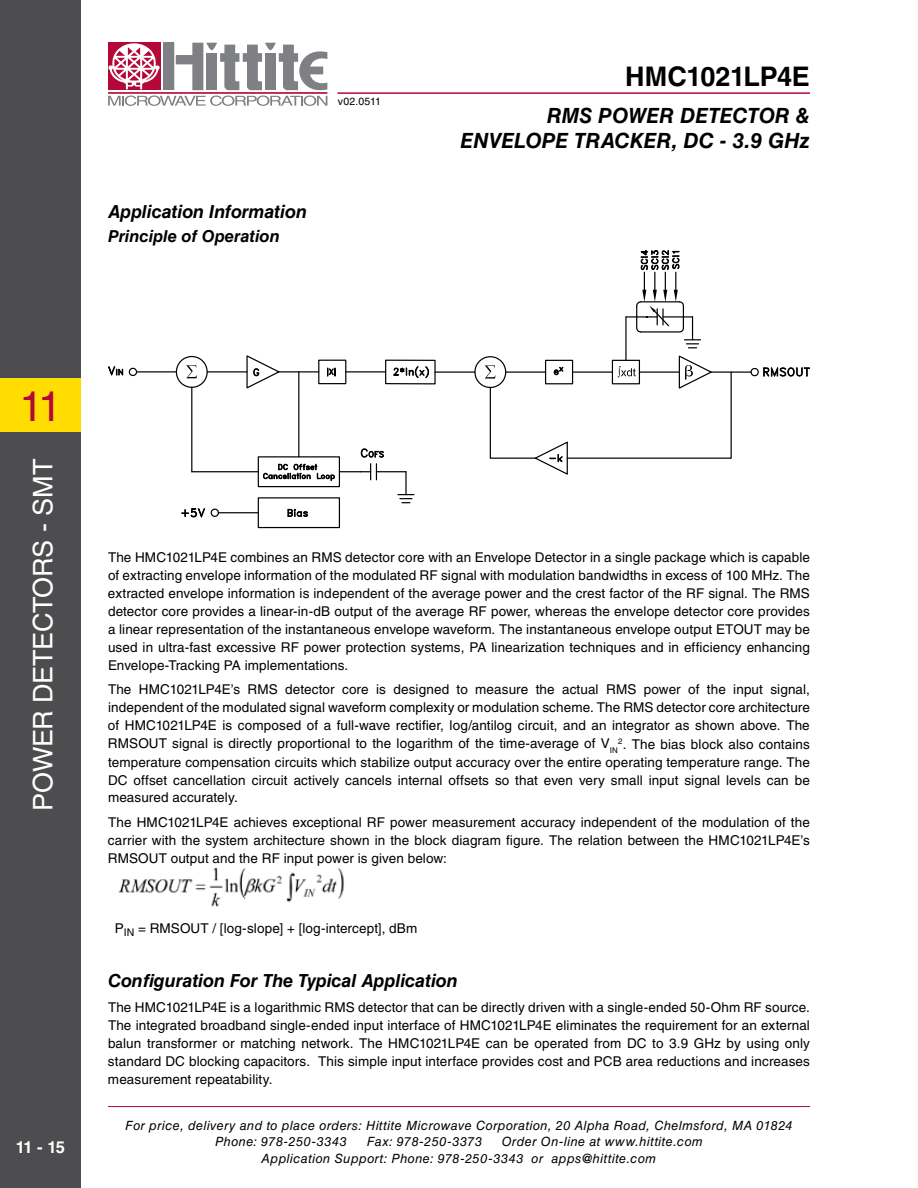
<style>
.page{position:relative;width:918px;height:1188px;background:#fff}
.page>*{position:absolute;margin:0;border:0;box-sizing:border-box;transform-origin:0 0}
.t1{font:42px "Helvetica LT Std";color:#b30838}
.t2{font:27px "Helvetica LT Std";letter-spacing:-.015em;color:#fff}
.t3{font:700 27px "Helvetica LT Std";letter-spacing:-.01em;color:#000}
.t4{font:italic 700 21px/25.2px "Helvetica LT Std";letter-spacing:-.005em;color:#000;text-align:right}
.t5{font:italic 700 18px "Helvetica LT Std";letter-spacing:-.005em;color:#000}
.t6{font:italic 700 16.5px "Helvetica LT Std";color:#000}
.t7{font:700 16.5px "Helvetica LT Std";color:#fff}
.t8{font:13.5px/18px "Helvetica LT Std";letter-spacing:.01em;color:#000;text-align:justify}
.t9{font:italic 12.75px/16.5px "Helvetica LT Std";letter-spacing:.035em;color:#000}
.t10{font:10.5px "Helvetica LT Std";letter-spacing:.02em;color:#000}
</style>
<div class="page">
<div style="left:0;top:0;width:81px;height:1188px;background:#4d4d4f"></div>
<div style="left:0;top:378px;width:81px;height:54px;background:#fd0"></div>
<hr style="left:108px;top:1106px;width:702px;height:1px;background:#b30838">
<hr style="left:338px;top:92px;width:472px;height:2px;background:#b30838">
<div style="left:163px;top:43px;width:11px;height:47px;background:#7e8083"></div>
<div style="left:108px;top:43px;width:52px;height:47px;background:#b30838"></div>
<hr style="left:108px;top:92px;width:219px;height:2px;background:#b30838">
<svg style="left:176px;top:43px;width:151px;height:47px"></svg>
<svg style="left:108px;top:96px;width:219px;height:10px"></svg>
<svg style="left:108px;top:43px;width:52px;height:46px"></svg>
<hr style="left:626px;top:316px;width:31px;height:2px;background:#000">
<svg style="left:175px;top:355px;width:33px;height:33px"></svg>
<div style="left:318px;top:360px;width:28px;height:24px;border:1px solid #000"></div>
<svg style="left:327px;top:367px;width:9px;height:10px"></svg>
<div style="left:385px;top:360px;width:51px;height:24px;border:1px solid #000"></div>
<svg style="left:393px;top:366px;width:36px;height:12px"></svg>
<svg style="left:474px;top:356px;width:33px;height:33px"></svg>
<hr style="left:625px;top:317px;width:2px;height:43px;background:#000">
<hr style="left:137px;top:371px;width:39px;height:1px;background:#000">
<hr style="left:207px;top:371px;width:40px;height:1px;background:#000">
<hr style="left:279px;top:371px;width:40px;height:1px;background:#000">
<hr style="left:346px;top:371px;width:40px;height:1px;background:#000">
<hr style="left:435px;top:371px;width:40px;height:2px;background:#000">
<hr style="left:506px;top:371px;width:40px;height:2px;background:#000">
<hr style="left:711px;top:371px;width:40px;height:2px;background:#000">
<hr style="left:490px;top:387px;width:1px;height:71px;background:#000">
<hr style="left:490px;top:458px;width:45px;height:1px;background:#000">
<hr style="left:298px;top:372px;width:1px;height:85px;background:#000">
<svg style="left:263px;top:463px;width:72px;height:18px"></svg>
<div style="left:258px;top:456px;width:82px;height:31px;border:1px solid #000"></div>
<svg style="left:398px;top:494px;width:16px;height:9px"></svg>
<hr style="left:405px;top:472px;width:2px;height:23px;background:#000">
<hr style="left:376px;top:471px;width:30px;height:1px;background:#000">
<svg style="left:370px;top:464px;width:7px;height:16px"></svg>
<hr style="left:339px;top:471px;width:32px;height:1px;background:#000">
<hr style="left:191px;top:387px;width:1px;height:85px;background:#000">
<hr style="left:192px;top:471px;width:66px;height:1px;background:#000">
<svg style="left:287px;top:508px;width:21px;height:9px"></svg>
<div style="left:258px;top:497px;width:82px;height:31px;border:1px solid #000"></div>
<svg style="left:181px;top:507px;width:79px;height:11px"></svg>
<svg style="left:245px;top:355px;width:37px;height:34px"></svg>
<svg style="left:533px;top:354px;width:199px;height:121px"></svg>
<svg style="left:360px;top:448px;width:24px;height:10px"></svg>
<svg style="left:108px;top:366px;width:30px;height:10px"></svg>
<svg style="left:635px;top:250px;width:66px;height:98px"></svg>
<svg style="left:750px;top:367px;width:60px;height:10px"></svg>
<img style="left:118px;top:868px;width:226px;height:39px">
<p class="t10" style="left:338px;top:95px;width:44px">v02.0511</p>
<h3 class="t5" style="left:108px;top:201px;width:201px">Application Information</h3>
<p class="t6" style="left:108px;top:226px;width:173px">Principle of Operation</p>
<h2 class="t3" style="left:625px;top:60px;width:186px">HMC1021LP4E</h2>
<h3 class="t4" style="left:461px;top:103px;width:351px">RMS POWER DETECTOR &amp;<br>ENVELOPE TRACKER, DC - 3.9 GHz</h3>
<h1 class="t1" style="left:20px;top:382px;width:43px">11</h1>
<h2 class="t2" style="left:27px;top:811px;width:352px;rotate:-90deg">Power Detectors - SMT</h2>
<p class="t7" style="left:16px;top:1137px;width:51px">11 - 15</p>
<p class="t8" style="left:108px;top:548px;width:703px">The HMC1021LP4E combines an RMS detector core with an Envelope Detector in a single package which is capable of extracting envelope information of the modulated RF signal with modulation bandwidths in excess of 100 MHz. The extracted envelope information is independent of the average power and the crest factor of the RF signal. The RMS detector core provides a linear-in-dB output of the average RF power, whereas the envelope detector core provides a linear representation of the instantaneous envelope waveform. The instantaneous envelope output ETO</p>
<p class="t8" style="left:108px;top:620px;width:703px;text-indent:636px">UT may be used in ultra-fast excessive RF power protection systems, PA linearization techniques and in efficiency enhancing Envelope-Tracking PA implementations.</p>
<p class="t8" style="left:108px;top:681px;width:703px">The HMC1021LP4E’s RMS detector core is designed to measure the actual RMS power of the input signal, independent of the modulated signal waveform complexity or modulation scheme. The RMS detector core architecture of HMC1021LP4E is composed of a full-wave rectifier, log/antilog circuit, and an integrator as shown above. The RMSOUT signal is directly proportional to the logarithm of the time-average of V<sub>IN</sub><sup>2</sup>. The bias block also contains temperature compensation circuits which stabilize output accuracy over the entire operating temperature range. The DC offset cancellation circuit actively cancels internal offsets so that even very small input signal levels can be measured accurately.</p>
<p class="t8" style="left:108px;top:813px;width:703px">The HMC1021LP4E achieves exceptional RF power measurement accuracy independent of the modulation of the carrier with the system architecture shown in the block diagram figure. The relation between the HMC1021LP4E’s RMSOUT output and the RF input power is given below:</p>
<p class="t8" style="left:115px;top:919px;width:304px">P<sub>IN</sub> = RMSOUT / [log-slope] + [log-intercept], dBm</p>
<h3 class="t5" style="left:108px;top:970px;width:351px">Configuration For The Typical Application</h3>
<p class="t8" style="left:108px;top:998px;width:704px">The HMC1021LP4E is a logarithmic RMS detector that can be directly driven with a single-ended 50-Ohm RF source.<br>The integrated broadband single-ended input interface of HMC1021LP4E eliminates the requirement for an external balun transformer or matching network. The HMC1021LP4E can be operated from DC to 3.9 GHz by using only standard DC blocking capacitors. This simple input interface provides cost and PCB area reductions and increases measurement repeatability.</p>
<p class="t9" style="left:215px;top:1117px;width:579px;text-indent:-90px">For price, delivery and to place orders: Hittite Microwave Corporation, 20 Alpha Road, Chelmsford, MA 01824<br>Phone: 978-250-3343</p>
<p class="t9" style="left:262px;top:1133px;width:443px;text-indent:240px">Order On-line at www.hittite.com<br>Application Support: Phone: 978-250-3343 or apps@hittite.com</p>
<p class="t9" style="left:367px;top:1133px;width:117px">Fax: 978-250-3373</p>
</div>
